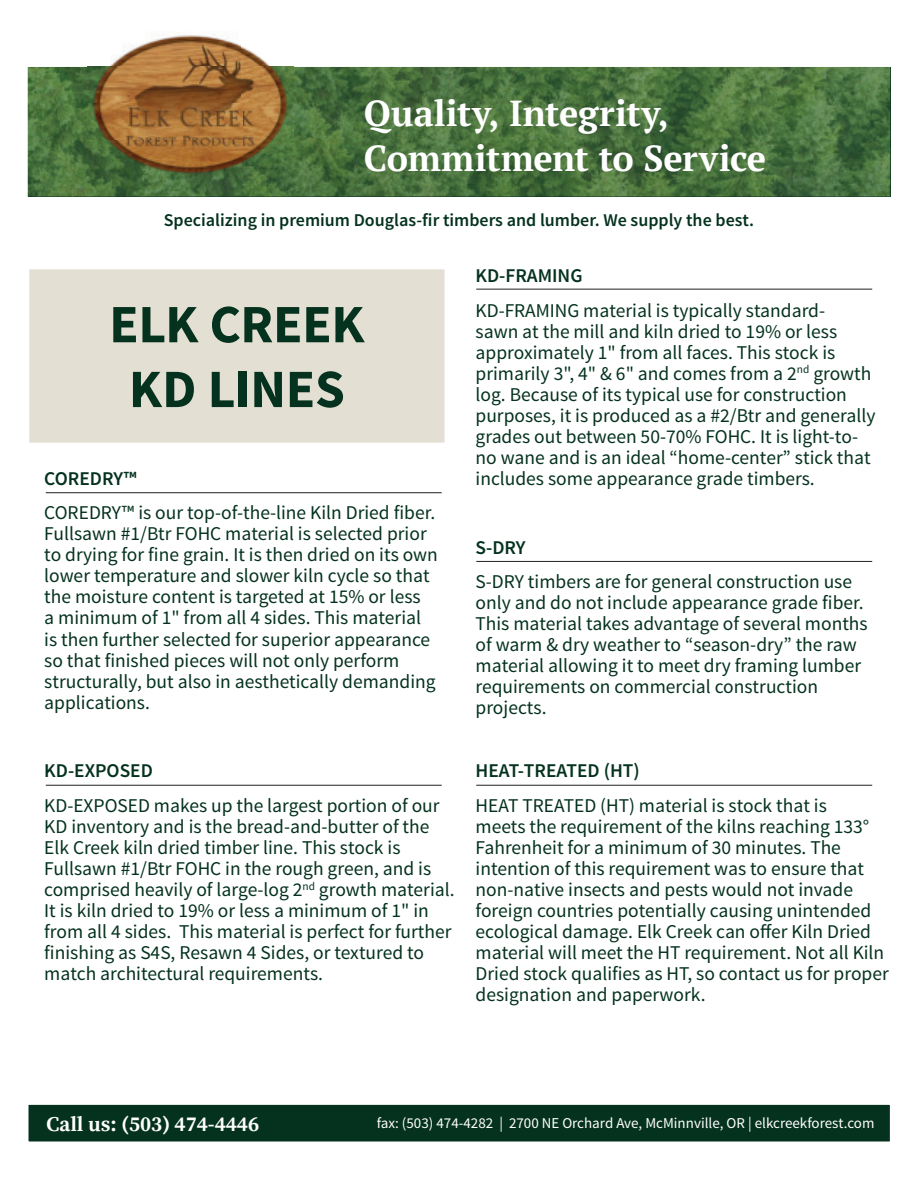
<style>
.page{position:relative;width:918px;height:1188px;background:#fff}
.page>*{position:absolute;margin:0;border:0;box-sizing:border-box;transform-origin:0 0}
.t1{font:700 54px/64.8px "Source Sans Pro";letter-spacing:-.005em;color:#05321e;text-align:center}
.t2{font:700 36px/45px "PT Serif";letter-spacing:-.005em;color:#fff}
.t3{font:700 21px "Source Serif Pro";color:#fff}
.t4{font:19.5px/21px "Source Sans Pro";color:#05321e}
.t5{font:600 19.5px "Source Sans Pro";color:#05321e}
.t6{font:600 18px "Source Sans Pro";color:#05321e}
.t7{font:15px "Source Sans Pro";color:#fff}
</style>
<div class="page">
<div style="left:28px;top:1104px;width:863px;height:38px;background:#05321e"></div>
<div style="left:27px;top:1103px;width:864px;height:40px;border:2px solid #fff"></div>
<hr style="left:476px;top:289px;width:396px;height:1px;background:#231f20">
<hr style="left:46px;top:785px;width:396px;height:1px;background:#231f20">
<hr style="left:46px;top:492px;width:396px;height:1px;background:#231f20">
<hr style="left:476px;top:561px;width:396px;height:1px;background:#231f20">
<hr style="left:476px;top:785px;width:396px;height:1px;background:#231f20">
<div style="left:29px;top:269px;width:416px;height:174px;background:#e3dfd3"></div>
<div style="left:28px;top:268px;width:418px;height:176px;border:2px solid #fff"></div>
<img style="left:28px;top:67px;width:862px;height:130px">
<img style="left:87px;top:34px;width:207px;height:144px">
<h2 class="t2" style="left:364px;top:94px;width:404px">Quality, Integrity,<br>Commitment to Service</h2>
<p class="t6" style="left:164px;top:213px;width:592px">Specializing in premium Douglas-fir timbers and lumber. We supply the best.</p>
<h1 class="t1" style="left:109px;top:295px;width:257px">ELK CREEK<br>KD LINES</h1>
<p class="t5" style="left:44px;top:471px;width:94px">COREDRY™</p>
<p class="t4" style="left:44px;top:504px;width:395px">COREDRY™ is our top-of-the-line Kiln Dried fiber.<br>Fullsawn #1/Btr FOHC material is selected prior to drying for fine grain. It is then dried on its own lower temperature and slower kiln cycle so that the moisture content is targeted at 15% or less<br>a minimum of 1" from all 4 sides. This material is then further selected for superior appearance so that finished pieces will not only perform structurally, but also in aesthetically demanding applications.</p>
<p class="t5" style="left:44px;top:763px;width:110px">KD-EXPOSED</p>
<p class="t4" style="left:44px;top:797px;width:412px">KD-EXPOSED makes up the largest portion of our KD inventory and is the bread-and-butter of the Elk Creek kiln dried timber line. This stock is Fullsawn #1/Btr FOHC in the rough green, and is comprised heavily of large-log 2<sup>nd</sup> growth material.<br>It is kiln dried to 19% or less a minimum of 1" in from all 4 sides. This material is perfect for further finishing as S4S, Resawn 4 Sides, or textured to match architectural requirements.</p>
<p class="t5" style="left:476px;top:268px;width:108px">KD-FRAMING</p>
<p class="t4" style="left:476px;top:302px;width:401px">KD-FRAMING material is typically standard-<br>sawn at the mill and kiln dried to 19% or less approximately 1" from all faces. This stock is primarily 3", 4" &amp; 6" and comes from a 2<sup>nd</sup> growth log. Because of its typical use for construction purposes, it is produced as a #2/Btr and generally grades out between 50-70% FOHC. It is light-to&shy;no wane and is an ideal “home-center” stick that includes some appearance grade timbers.</p>
<p class="t5" style="left:476px;top:540px;width:52px">S-DRY</p>
<p class="t4" style="left:476px;top:573px;width:394px">S-DRY timbers are for general construction use only and do not include appearance grade fiber.<br>This material takes advantage of several months of warm &amp; dry weather to “season-dry” the raw material allowing it to meet dry framing lumber requirements on commercial construction projects.</p>
<p class="t5" style="left:476px;top:763px;width:166px">HEAT-TREATED (HT)</p>
<p class="t4" style="left:476px;top:797px;width:415px">HEAT TREATED (HT) material is stock that is<br>meets the requirement of the kilns reaching 133° Fahrenheit for a minimum of 30 minutes. The intention of this requirement was to ensure that non-native insects and pests would not invade foreign countries potentially causing unintended ecological damage. Elk Creek can offer Kiln Dried material will meet the HT requirement. Not all Kiln Dried stock qualifies as HT, so contact us for proper designation and paperwork.</p>
<p class="t3" style="left:46px;top:1116px;width:214px">Call us: (503) 474-4446</p>
<p class="t7" style="left:377px;top:1117px;width:499px">fax: (503) 474-4282 | 2700 NE Orchard Ave, McMinnville, OR | elkcreekforest.com</p>
</div>
